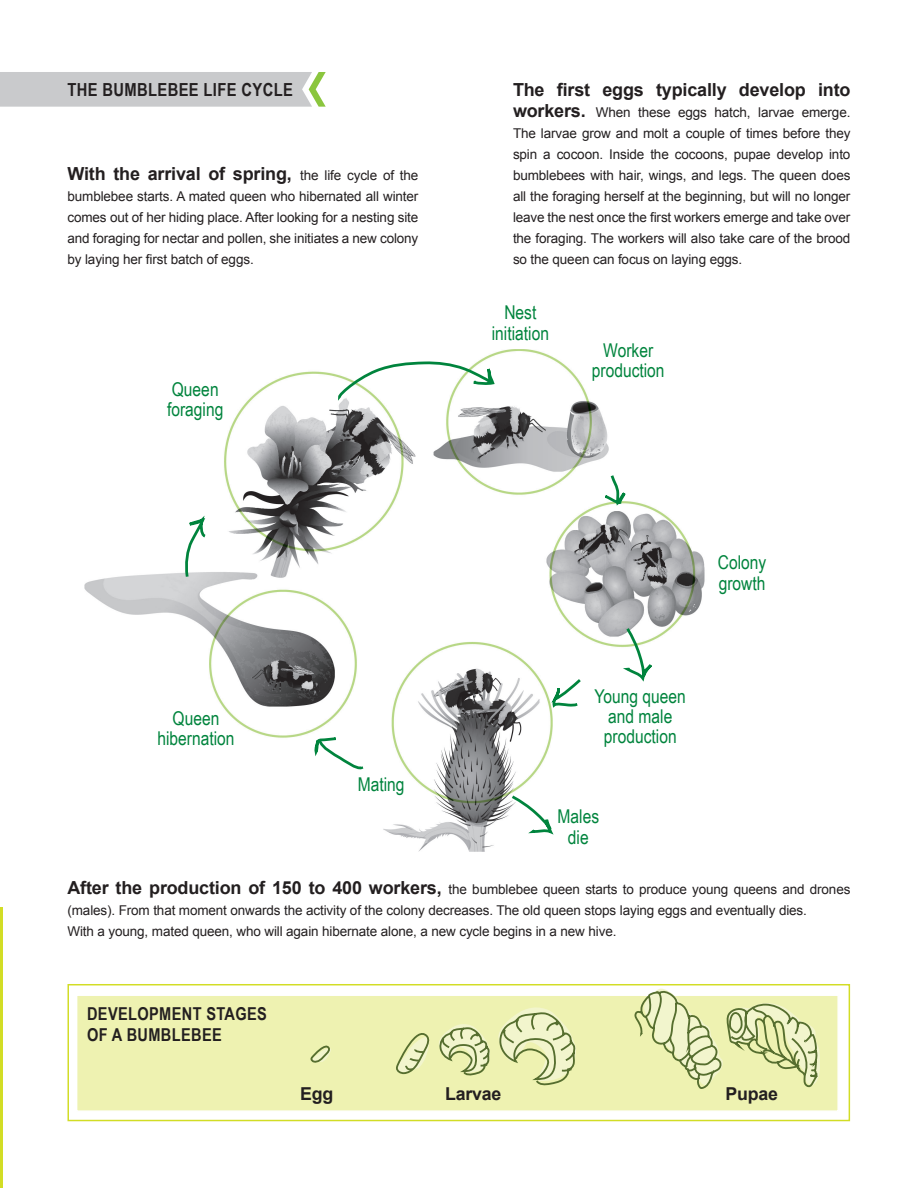
<style>
.page{position:relative;width:918px;height:1188px;background:#fff}
.page>*{position:absolute;margin:0;border:0;box-sizing:border-box;transform-origin:0 0}
.t1{font:19.05px/20.2px "Arial Narrow";color:#00843d;text-align:center}
.t2{font:700 18px "Arial";letter-spacing:-.01em;color:#231f20}
.t3{font:700 18px "Arial Narrow";letter-spacing:.02em;color:#231f20}
.t4{font:700 17.7px/21px "Arial Narrow";letter-spacing:.02em;color:#231f20}
.t5{font:700 17.7px "Arial";letter-spacing:-.01em;color:#231f20}
.t6{font:13.5px/21px "Arial";letter-spacing:-.01em;color:#231f20;text-align:justify}
.s1{font-weight:400;font-size:13.5px}
.s2{font-weight:700;font-size:18px}
</style>
<div class="page">
<div style="left:0;top:72px;width:228px;height:35px;background:#c9cacc"></div>
<hr style="left:0;top:908px;width:2px;height:280px;background:#d2dd25">
<img style="left:85px;top:349px;width:620px;height:502px">
<svg style="left:509px;top:793px;width:47px;height:47px"></svg>
<svg style="left:536px;top:548px;width:48px;height:163px"></svg>
<svg style="left:315px;top:736px;width:50px;height:34px"></svg>
<svg style="left:619px;top:625px;width:37px;height:61px"></svg>
<svg style="left:602px;top:472px;width:33px;height:36px"></svg>
<svg style="left:228px;top:72px;width:268px;height:328px"></svg>
<svg style="left:169px;top:507px;width:40px;height:73px"></svg>
<div style="left:76px;top:994px;width:763px;height:118px;background:#eef2b1;border:1px solid #fff"></div>
<div style="left:68px;top:984px;width:782px;height:137px;border:1px solid #d2dd25"></div>
<svg style="left:633px;top:987px;width:218px;height:124px"></svg>
<svg style="left:310px;top:1045px;width:21px;height:18px"></svg>
<svg style="left:396px;top:1007px;width:180px;height:79px"></svg>
<p class="t3" style="left:67px;top:76px;width:227px">THE BUMBLEBEE LIFE CYCLE</p>
<p class="t2" style="left:68px;top:162px;width:352px">With the arrival of spring, <span class="s1">the life cycle of the</span></p>
<p class="t6" style="left:68px;top:186px;width:352px">bumblebee starts. A mated queen who hibernated all winter comes out of her hiding place. After looking for a nesting site and foraging for nectar and pollen, she initiates a new colony by laying her first batch of eggs.</p>
<p class="t1" style="left:172px;top:379px;width:48px">Queen</p>
<p class="t1" style="left:167px;top:399px;width:58px">foraging</p>
<p class="t1" style="left:173px;top:707px;width:48px">Queen</p>
<p class="t1" style="left:157px;top:727px;width:79px">hibernation</p>
<p class="t1" style="left:358px;top:773px;width:48px">Mating</p>
<p class="t2" style="left:513px;top:78px;width:339px">The first eggs typically develop into</p>
<p class="t6" style="left:513px;top:102px;width:339px"><span class="s2">workers.</span> When these eggs hatch, larvae emerge.<br>The larvae grow and molt a couple of times before they spin a cocoon. Inside the cocoons, pupae develop into bumblebees with hair, wings, and legs. The queen does all the foraging herself at the beginning, but will no longer leave the nest once the first workers emerge and take over the foraging. The workers will also take care of the brood so the queen can focus on laying eggs.</p>
<p class="t1" style="left:492px;top:302px;width:59px">Nest initiation</p>
<p class="t1" style="left:603px;top:340px;width:51px">Worker</p>
<p class="t1" style="left:592px;top:360px;width:74px">production</p>
<p class="t1" style="left:718px;top:552px;width:50px">Colony</p>
<p class="t1" style="left:719px;top:572px;width:48px">growth</p>
<p class="t1" style="left:595px;top:685px;width:93px">Young queen</p>
<p class="t1" style="left:608px;top:705px;width:66px">and male</p>
<p class="t1" style="left:604px;top:726px;width:74px">production</p>
<p class="t1" style="left:558px;top:806px;width:43px">Males</p>
<p class="t1" style="left:568px;top:826px;width:22px">die</p>
<p class="t6" style="left:68px;top:879px;width:784px"><span class="s2">After the production of 150 to 400 workers,</span> the bumblebee queen starts to produce young queens and drones (males). From that moment onwards the activity of the colony decreases. The old queen stops laying eggs and eventually dies.</p>
<p class="t6" style="left:68px;top:921px;width:550px">With a young, mated queen, who will again hibernate alone, a new cycle begins in a new hive.</p>
<p class="t4" style="left:87px;top:1002px;width:181px">DEVELOPMENT STAGES<br>OF A BUMBLEBEE</p>
<p class="t5" style="left:300px;top:1082px;width:35px">Egg</p>
<p class="t5" style="left:445px;top:1082px;width:58px">Larvae</p>
<p class="t5" style="left:726px;top:1082px;width:54px">Pupae</p>
</div>
